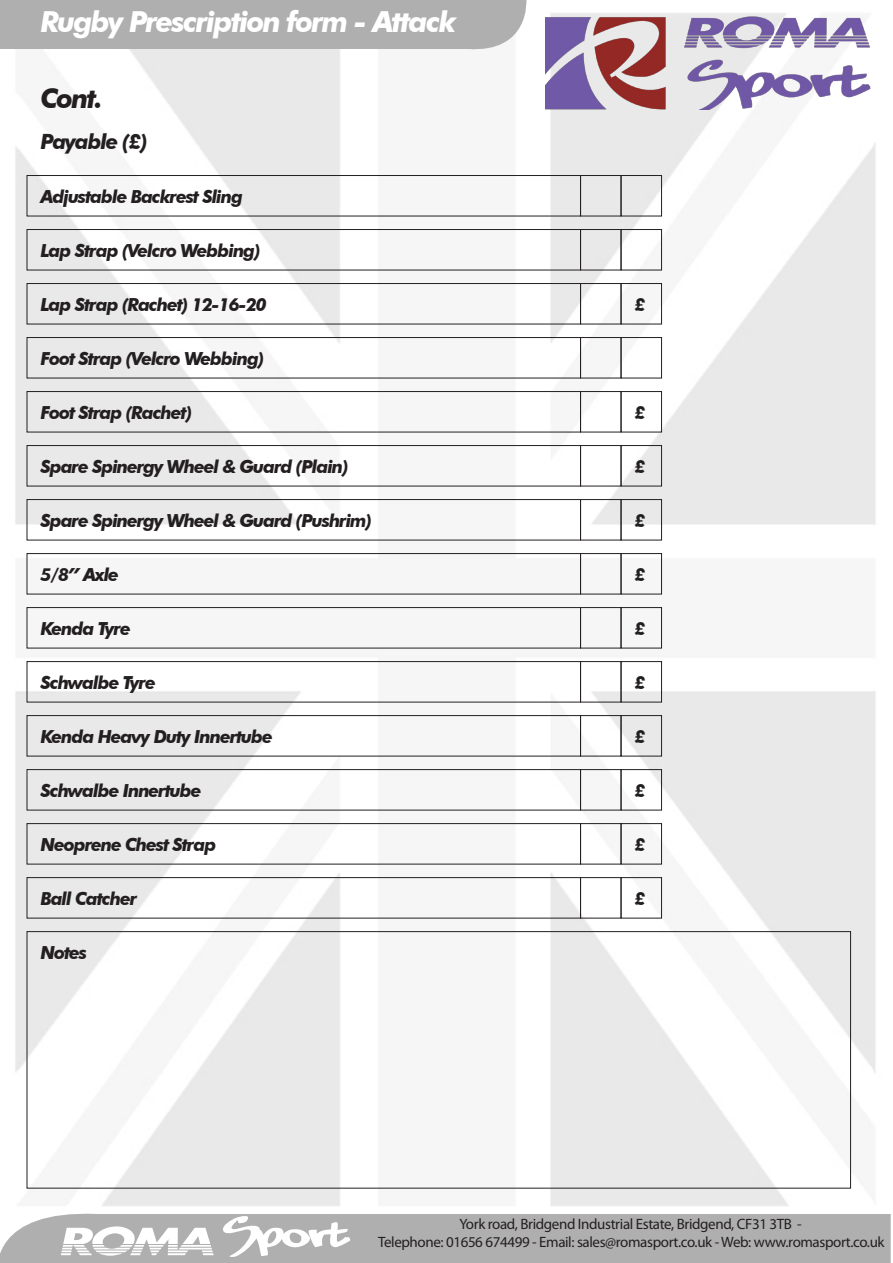
<style>
.page{position:relative;width:893px;height:1263px;background:#fff}
.page>*{position:absolute;margin:0;border:0;box-sizing:border-box;transform-origin:0 0}
.t1{font:italic 700 28.95px "Futura BT";letter-spacing:-.06em;color:#fff}
.t2{font:italic 700 27px "Futura BT";color:#231f20}
.t3{font:italic 700 21px "Futura BT";letter-spacing:-.06em;color:#231f20}
.t4{font:italic 700 18px "Futura BT";letter-spacing:-.06em;color:#231f20}
.t5{font:15px/18px "Myriad Pro";letter-spacing:-.025em;color:#231f20;text-align:center}
</style>
<div class="page">
<img style="left:15px;top:53px;width:861px;height:1153px">
<svg style="left:0;top:0;width:527px;height:53px;background:#b6b5b5"></svg>
<img style="left:545px;top:13px;width:331px;height:97px">
<div style="left:27px;top:175px;width:554px;height:41px;border:1px solid #231f20"></div>
<div style="left:580px;top:175px;width:41px;height:41px;border:1px solid #231f20"></div>
<div style="left:621px;top:175px;width:41px;height:41px;border:1px solid #231f20"></div>
<div style="left:27px;top:229px;width:554px;height:41px;border:1px solid #231f20"></div>
<div style="left:580px;top:229px;width:41px;height:41px;border:1px solid #231f20"></div>
<div style="left:621px;top:229px;width:41px;height:41px;border:1px solid #231f20"></div>
<div style="left:27px;top:283px;width:554px;height:41px;border:1px solid #231f20"></div>
<div style="left:580px;top:283px;width:41px;height:41px;border:1px solid #231f20"></div>
<div style="left:621px;top:283px;width:41px;height:41px;border:1px solid #231f20"></div>
<div style="left:27px;top:337px;width:554px;height:41px;border:1px solid #231f20"></div>
<div style="left:580px;top:337px;width:41px;height:41px;border:1px solid #231f20"></div>
<div style="left:621px;top:337px;width:41px;height:41px;border:1px solid #231f20"></div>
<div style="left:27px;top:391px;width:554px;height:41px;border:1px solid #231f20"></div>
<div style="left:580px;top:391px;width:41px;height:41px;border:1px solid #231f20"></div>
<div style="left:621px;top:391px;width:41px;height:41px;border:1px solid #231f20"></div>
<div style="left:27px;top:445px;width:554px;height:41px;border:1px solid #231f20"></div>
<div style="left:580px;top:445px;width:41px;height:41px;border:1px solid #231f20"></div>
<div style="left:621px;top:445px;width:41px;height:41px;border:1px solid #231f20"></div>
<div style="left:27px;top:499px;width:554px;height:41px;border:1px solid #231f20"></div>
<div style="left:580px;top:499px;width:41px;height:41px;border:1px solid #231f20"></div>
<div style="left:621px;top:499px;width:41px;height:41px;border:1px solid #231f20"></div>
<div style="left:27px;top:553px;width:554px;height:41px;border:1px solid #231f20"></div>
<div style="left:580px;top:553px;width:41px;height:41px;border:1px solid #231f20"></div>
<div style="left:621px;top:553px;width:41px;height:41px;border:1px solid #231f20"></div>
<div style="left:27px;top:607px;width:554px;height:41px;border:1px solid #231f20"></div>
<div style="left:580px;top:607px;width:41px;height:41px;border:1px solid #231f20"></div>
<div style="left:621px;top:607px;width:41px;height:41px;border:1px solid #231f20"></div>
<div style="left:27px;top:661px;width:554px;height:41px;border:1px solid #231f20"></div>
<div style="left:580px;top:661px;width:41px;height:41px;border:1px solid #231f20"></div>
<div style="left:621px;top:661px;width:41px;height:41px;border:1px solid #231f20"></div>
<div style="left:27px;top:715px;width:554px;height:41px;border:1px solid #231f20"></div>
<div style="left:580px;top:715px;width:41px;height:41px;border:1px solid #231f20"></div>
<div style="left:621px;top:715px;width:41px;height:41px;border:1px solid #231f20"></div>
<div style="left:27px;top:769px;width:554px;height:41px;border:1px solid #231f20"></div>
<div style="left:580px;top:769px;width:41px;height:41px;border:1px solid #231f20"></div>
<div style="left:621px;top:769px;width:41px;height:41px;border:1px solid #231f20"></div>
<div style="left:27px;top:823px;width:554px;height:41px;border:1px solid #231f20"></div>
<div style="left:580px;top:823px;width:41px;height:41px;border:1px solid #231f20"></div>
<div style="left:621px;top:823px;width:41px;height:41px;border:1px solid #231f20"></div>
<div style="left:27px;top:931px;width:824px;height:257px;border:1px solid #231f20"></div>
<div style="left:0;top:1213px;width:891px;height:50px;background:#b0afaf"></div>
<svg style="left:61px;top:1226px;width:153px;height:30px"></svg>
<svg style="left:220px;top:1213px;width:130px;height:44px"></svg>
<div style="left:27px;top:877px;width:554px;height:41px;border:1px solid #231f20"></div>
<div style="left:580px;top:877px;width:41px;height:41px;border:1px solid #231f20"></div>
<div style="left:621px;top:877px;width:41px;height:41px;border:1px solid #231f20"></div>
<h1 class="t1" style="left:40px;top:4px;width:417px">Rugby Prescription form - Attack</h1>
<h2 class="t2" style="left:40px;top:82px;width:64px">Cont.</h2>
<p class="t3" style="left:40px;top:128px;width:109px">Payable (£)</p>
<p class="t4" style="left:40px;top:185px;width:204px">Adjustable Backrest Sling</p>
<p class="t4" style="left:40px;top:239px;width:222px">Lap Strap (Velcro Webbing)</p>
<p class="t4" style="left:40px;top:293px;width:228px">Lap Strap (Rachet) 12-16-20</p>
<p class="t4" style="left:40px;top:347px;width:225px">Foot Strap (Velcro Webbing)</p>
<p class="t4" style="left:40px;top:401px;width:153px">Foot Strap (Rachet)</p>
<p class="t4" style="left:40px;top:455px;width:310px">Spare Spinergy Wheel &amp; Guard (Plain)</p>
<p class="t4" style="left:40px;top:509px;width:333px">Spare Spinergy Wheel &amp; Guard (Pushrim)</p>
<p class="t4" style="left:40px;top:563px;width:80px">5/8” Axle</p>
<p class="t4" style="left:40px;top:617px;width:92px">Kenda Tyre</p>
<p class="t4" style="left:40px;top:671px;width:117px">Schwalbe Tyre</p>
<p class="t4" style="left:40px;top:725px;width:234px">Kenda Heavy Duty Innertube</p>
<p class="t4" style="left:40px;top:779px;width:162px">Schwalbe Innertube</p>
<p class="t4" style="left:40px;top:833px;width:177px">Neoprene Chest Strap</p>
<p class="t4" style="left:634px;top:293px;width:12px">£</p>
<p class="t4" style="left:634px;top:401px;width:12px">£</p>
<p class="t4" style="left:634px;top:455px;width:12px">£</p>
<p class="t4" style="left:634px;top:509px;width:12px">£</p>
<p class="t4" style="left:634px;top:563px;width:12px">£</p>
<p class="t4" style="left:634px;top:617px;width:12px">£</p>
<p class="t4" style="left:634px;top:671px;width:12px">£</p>
<p class="t4" style="left:634px;top:725px;width:12px">£</p>
<p class="t4" style="left:634px;top:779px;width:12px">£</p>
<p class="t4" style="left:634px;top:833px;width:12px">£</p>
<p class="t4" style="left:40px;top:887px;width:98px">Ball Catcher</p>
<p class="t4" style="left:634px;top:887px;width:12px">£</p>
<p class="t4" style="left:40px;top:941px;width:48px">Notes</p>
<p class="t5" style="left:378px;top:1214px;width:508px">York road, Bridgend Industrial Estate, Bridgend, CF31 3TB -<br>Telephone: 01656 674499 - Email: sales@romasport.co.uk -Web: www.romasport.co.uk</p>
</div>
